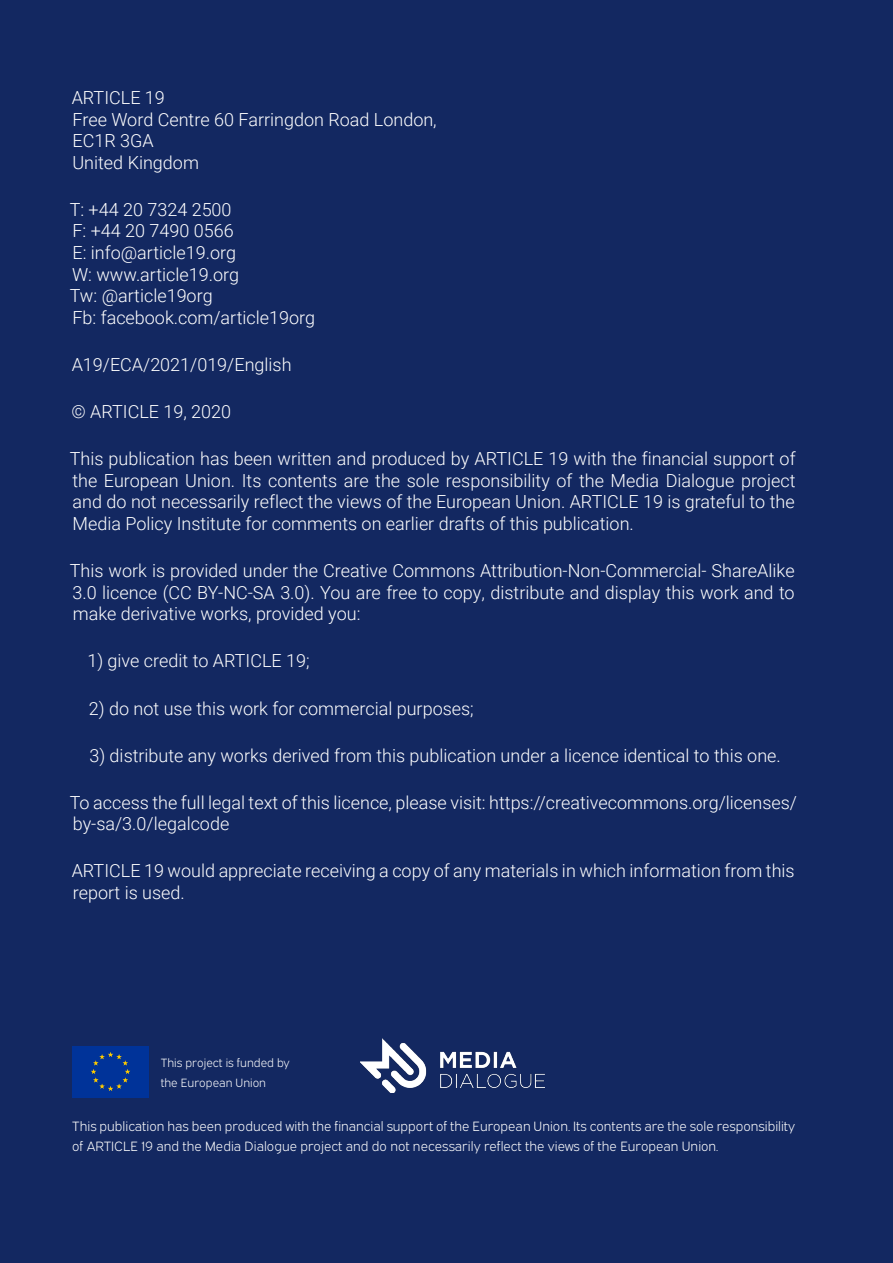
<style>
.page{position:relative;width:893px;height:1263px;background:#132861}
.page>*{position:absolute;margin:0;border:0;box-sizing:border-box;transform-origin:0 0}
.t1{font:300 18px/21.6px "Roboto";color:#fff}
.t2{font:13.5px/19.5px "Expressway Lt";color:#fff}
.t3{font:12px/19.5px "Expressway Lt";color:#fff}
</style>
<div class="page">
<div style="left:72px;top:1046px;width:77px;height:51px;background:#039"></div>
<svg style="left:91px;top:1052px;width:39px;height:39px"></svg>
<img style="left:360px;top:1038px;width:185px;height:55px">
<p class="t1" style="left:72px;top:86px;width:367px">ARTICLE 19<br>Free Word Centre 60 Farringdon Road London,<br>EC1R 3GA<br>United Kingdom</p>
<p class="t1" style="left:70px;top:198px;width:247px">T: +44 20 7324 2500<br>F: +44 20 7490 0566<br>E: info@article19.org<br>W: www.article19.org<br>Tw: @article19org<br>Fb: facebook.com/article19org</p>
<p class="t1" style="left:72px;top:353px;width:221px">A19/ECA/2021/019/English</p>
<p class="t1" style="left:71px;top:400px;width:161px">© ARTICLE 19, 2020</p>
<p class="t1" style="left:70px;top:447px;width:727px;text-align:justify">This publication has been written and produced by ARTICLE 19 with the financial support of the European Union. Its contents are the sole responsibility of the Media Dialogue project and do not necessarily reflect the views of the European Union. ARTICLE 19 is grateful to the Media Policy Institute for comments on earlier drafts of this publication.</p>
<p class="t1" style="left:70px;top:559px;width:726px;text-align:justify">This work is provided under the Creative Commons Attribution-Non-Commercial- ShareAlike 3.0 licence (CC BY-NC-SA 3.0). You are free to copy, distribute and display this work and to make derivative works, provided you:</p>
<p class="t1" style="left:87px;top:649px;width:224px">1) give credit to ARTICLE 19;</p>
<p class="t1" style="left:89px;top:697px;width:386px">2) do not use this work for commercial purposes;</p>
<p class="t1" style="left:89px;top:744px;width:693px">3) distribute any works derived from this publication under a licence identical to this one.</p>
<p class="t1" style="left:70px;top:791px;width:729px">To access the full legal text of this licence, please visit: https://creativecommons.org/licenses/ by-sa/3.0/legalcode</p>
<p class="t1" style="left:72px;top:859px;width:724px">ARTICLE 19 would appreciate receiving a copy of any materials in which information from this report is used.</p>
<p class="t3" style="left:161px;top:1052px;width:131px">This project is funded by the European Union</p>
<p class="t2" style="left:72px;top:1115px;width:724px">This publication has been produced with the financial support of the European Union. Its contents are the sole responsibility of ARTICLE 19 and the Media Dialogue project and do not necessarily reflect the views of the European Union.</p>
</div>
